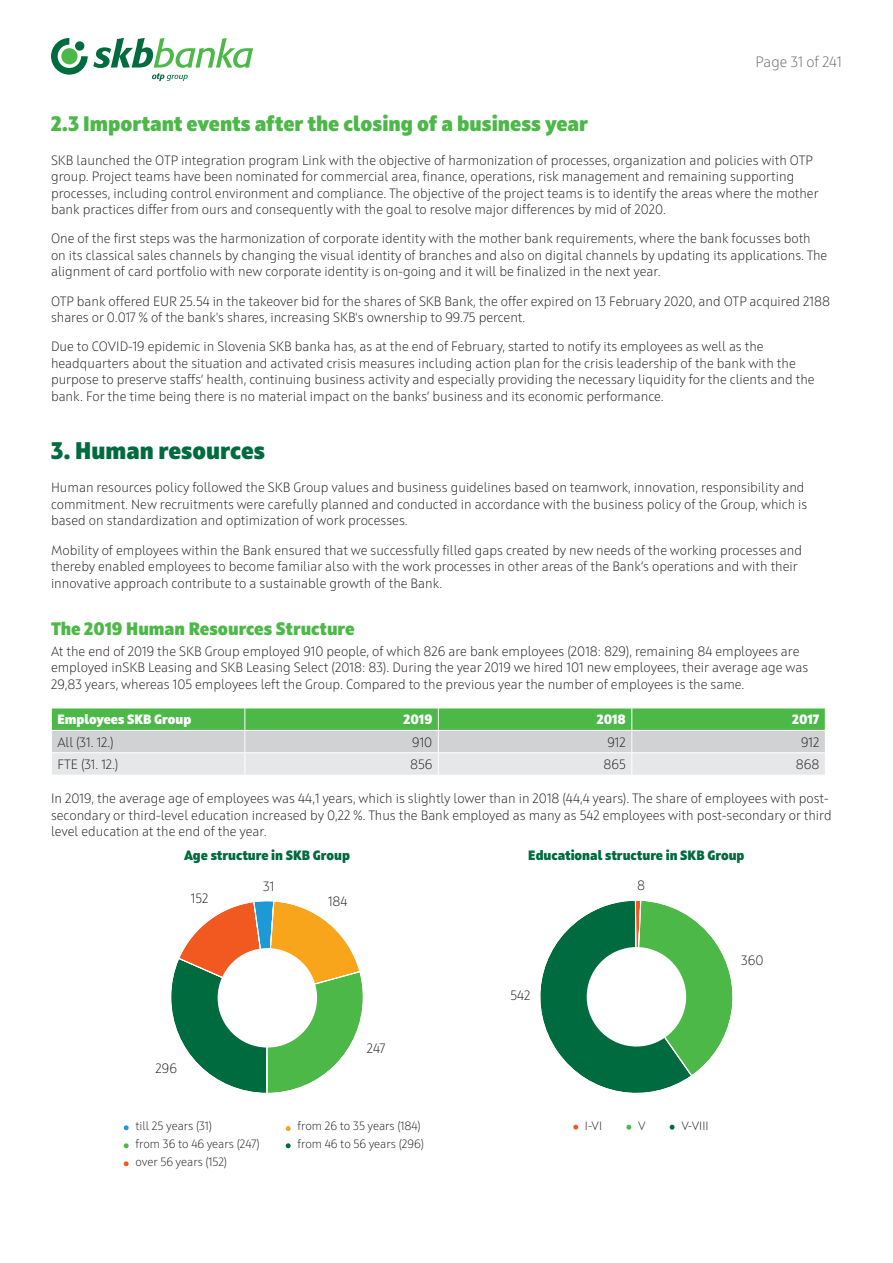
<style>
.page{position:relative;width:893px;height:1263px;background:#fff}
.page>*{position:absolute;margin:0;border:0;box-sizing:border-box;transform-origin:0 0}
.t1{font:800 24px "Squad";color:#006b3f}
.t2{font:800 21px "Squad";color:#4cb848}
.t3{font:800 18px "Squad";color:#4cb848}
.t4{font:300 15px "Squad";letter-spacing:-.005em;color:#6c6d70}
.t5{font:300 13.5px/16.5px "Squad";color:#231f20}
.t6{font:800 13.5px "Squad";color:#006b3f}
.t7{font:800 13.5px "Squad";color:#fff}
.t8{font:300 12px "Squad";color:#231f20}
</style>
<div class="page">
<svg style="left:51px;top:38px;width:202px;height:43px"></svg>
<svg style="left:51px;top:708px;width:775px;height:67px;background:#aed1af"></svg>
<hr style="left:51px;top:730px;width:194px;height:1px;background:#fff">
<hr style="left:245px;top:730px;width:193px;height:1px;background:#fff">
<hr style="left:438px;top:730px;width:194px;height:1px;background:#fff">
<hr style="left:632px;top:730px;width:194px;height:1px;background:#fff">
<svg style="left:124px;top:1125px;width:5px;height:5px"></svg>
<svg style="left:286px;top:1126px;width:5px;height:5px"></svg>
<svg style="left:124px;top:1143px;width:5px;height:5px"></svg>
<svg style="left:286px;top:1143px;width:5px;height:5px"></svg>
<svg style="left:124px;top:1161px;width:5px;height:5px"></svg>
<svg style="left:171px;top:901px;width:192px;height:192px"></svg>
<div style="left:218px;top:948px;width:99px;height:99px;background:#fff;border-radius:50%"></div>
<svg style="left:573px;top:1125px;width:5px;height:4px"></svg>
<svg style="left:626px;top:1125px;width:5px;height:4px"></svg>
<svg style="left:670px;top:1125px;width:5px;height:4px"></svg>
<svg style="left:540px;top:900px;width:193px;height:193px"></svg>
<p class="t4" style="left:755px;top:53px;width:88px">Page 31 of 241</p>
<h2 class="t2" style="left:51px;top:110px;width:538px">2.3 Important events after the closing of a business year</h2>
<p class="t5" style="left:51px;top:152px;width:769px">SKB launched the OTP integration program Link with the objective of harmonization of processes, organization and policies with OTP group. Project teams have been nominated for commercial area, finance, operations, risk management and remaining supporting processes, including control environment and compliance. The objective of the project teams is to identify the areas where the mother bank practices differ from ours and consequently with the goal to resolve major differences by mid of 2020.</p>
<p class="t5" style="left:51px;top:230px;width:778px">One of the first steps was the harmonization of corporate identity with the mother bank requirements, where the bank focusses both on its classical sales channels by changing the visual identity of branches and also on digital channels by updating its applications. The alignment of card portfolio with new corporate identity is on-going and it will be finalized in the next year.</p>
<p class="t5" style="left:51px;top:293px;width:780px">OTP bank offered EUR 25.54 in the takeover bid for the shares of SKB Bank, the offer expired on 13 February 2020, and OTP acquired 2188 shares or 0.017 % of the bank's shares, increasing SKB's ownership to 99.75 percent.</p>
<p class="t5" style="left:51px;top:338px;width:765px">Due to COVID-19 epidemic in Slovenia SKB banka has, as at the end of February, started to notify its employees as well as the headquarters about the situation and activated crisis measures including action plan for the crisis leadership of the bank with the purpose to preserve staffs’ health, continuing business activity and especially providing the necessary liquidity for the clients and the bank. For the time being there is no material impact on the banks’ business and its economic performance.</p>
<h1 class="t1" style="left:51px;top:435px;width:216px">3. Human resources</h1>
<p class="t5" style="left:51px;top:479px;width:758px">Human resources policy followed the SKB Group values and business guidelines based on teamwork, innovation, responsibility and commitment. New recruitments were carefully planned and conducted in accordance with the business policy of the Group, which is based on standardization and optimization of work processes.</p>
<p class="t5" style="left:51px;top:542px;width:753px">Mobility of employees within the Bank ensured that we successfully filled gaps created by new needs of the working processes and thereby enabled employees to become familiar also with the work processes in other areas of the Bank’s operations and with their innovative approach contribute to a sustainable growth of the Bank.</p>
<h3 class="t3" style="left:51px;top:617px;width:305px">The 2019 Human Resources Structure</h3>
<p class="t5" style="left:51px;top:643px;width:759px">At the end of 2019 the SKB Group employed 910 people, of which 826 are bank employees (2018: 829), remaining 84 employees are employed inSKB Leasing and SKB Leasing Select (2018: 83). During the year 2019 we hired 101 new employees, their average age was<br>29,83 years, whereas 105 employees left the Group. Compared to the previous year the number of employees is the same.</p>
<p class="t7" style="left:57px;top:711px;width:135px">Employees SKB Group</p>
<p class="t7" style="left:404px;top:711px;width:30px">2019</p>
<p class="t7" style="left:597px;top:711px;width:31px">2018</p>
<p class="t7" style="left:792px;top:711px;width:29px">2017</p>
<p class="t5" style="left:57px;top:734px;width:58px">All (31. 12.)</p>
<p class="t5" style="left:412px;top:734px;width:22px">910</p>
<p class="t5" style="left:607px;top:734px;width:20px">912</p>
<p class="t5" style="left:801px;top:734px;width:20px">912</p>
<p class="t5" style="left:57px;top:756px;width:63px">FTE (31. 12.)</p>
<p class="t5" style="left:410px;top:756px;width:24px">856</p>
<p class="t5" style="left:604px;top:756px;width:24px">865</p>
<p class="t5" style="left:796px;top:756px;width:25px">868</p>
<p class="t5" style="left:51px;top:790px;width:782px">In 2019, the average age of employees was 44,1 years, which is slightly lower than in 2018 (44,4 years). The share of employees with post&shy;secondary or third-level education increased by 0,22 %. Thus the Bank employed as many as 542 employees with post-secondary or third level education at the end of the year.</p>
<p class="t6" style="left:184px;top:847px;width:168px">Age structure in SKB Group</p>
<p class="t5" style="left:328px;top:893px;width:21px">184</p>
<p class="t5" style="left:263px;top:878px;width:13px">31</p>
<p class="t5" style="left:191px;top:890px;width:19px">152</p>
<p class="t5" style="left:156px;top:1060px;width:23px">296</p>
<p class="t5" style="left:367px;top:1040px;width:20px">247</p>
<p class="t8" style="left:135px;top:1119px;width:78px">till 25 years (31)</p>
<p class="t8" style="left:297px;top:1119px;width:125px">from 26 to 35 years (184)</p>
<p class="t8" style="left:135px;top:1137px;width:126px">from 36 to 46 years (247)</p>
<p class="t8" style="left:297px;top:1137px;width:128px">from 46 to 56 years (296)</p>
<p class="t8" style="left:135px;top:1155px;width:93px">over 56 years (152)</p>
<p class="t6" style="left:528px;top:847px;width:218px">Educational structure in SKB Group</p>
<p class="t5" style="left:510px;top:987px;width:22px">542</p>
<p class="t5" style="left:637px;top:877px;width:10px">8</p>
<p class="t5" style="left:741px;top:952px;width:24px">360</p>
<p class="t8" style="left:585px;top:1118px;width:19px">I-VI</p>
<p class="t8" style="left:638px;top:1118px;width:9px">V</p>
<p class="t8" style="left:681px;top:1118px;width:29px">V-VIII</p>
</div>
